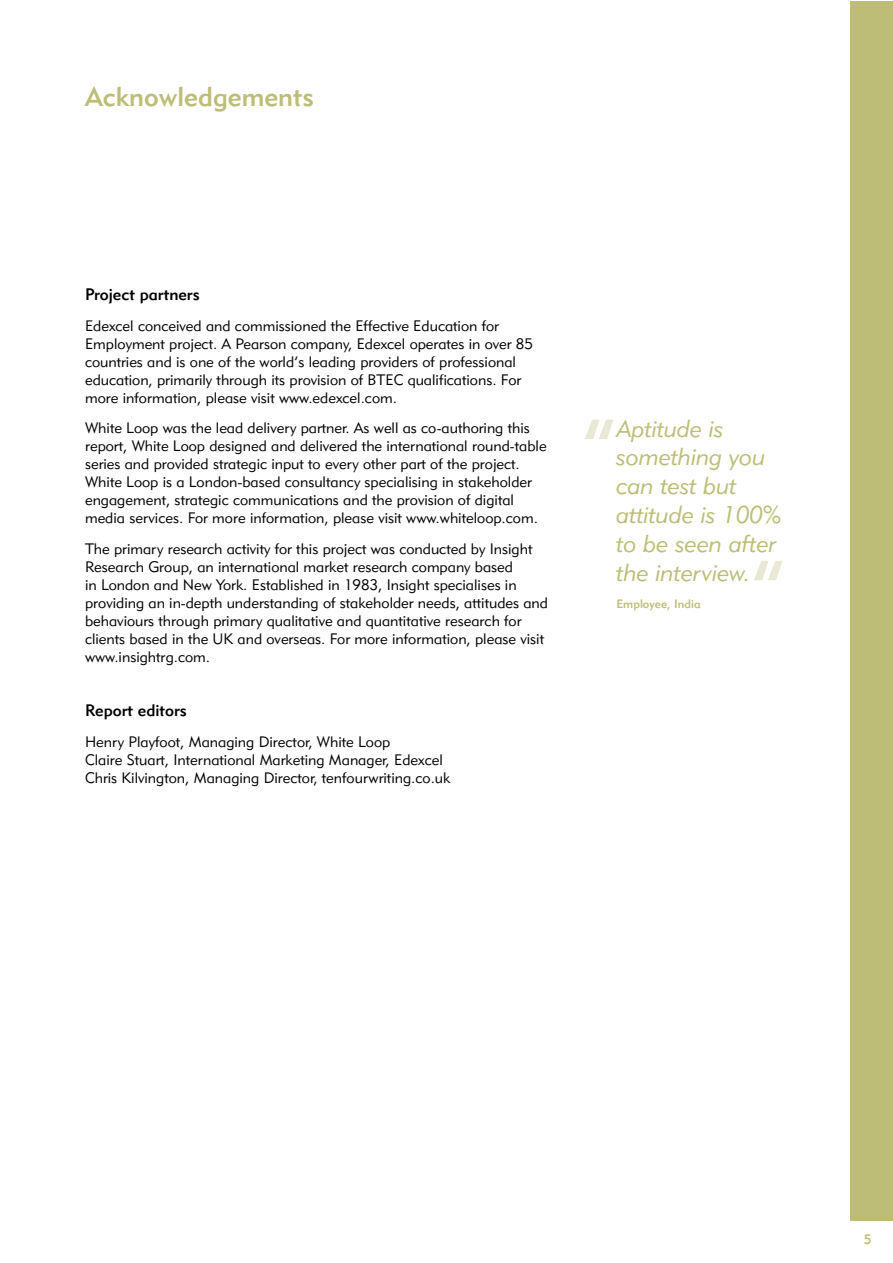
<style>
.page{position:relative;width:893px;height:1263px;background:#fff}
.page>*{position:absolute;margin:0;border:0;box-sizing:border-box;transform-origin:0 0}
.t1{font:27px "Geometric 415 BT Medium A";color:#bdbd77}
.t2{font:24px/28.8px "Geometric 415 BT Lite Italic A";color:#bdbd77}
.t3{font:16.5px "Geometric 415 BT Medium A";color:#000}
.t4{font:15px/18px "Geometric 415 BT Lite A";color:#000}
.t5{font:13.5px "Geometric 415 BT Medium A";color:#bdbd77}
.t6{font:12px "Geometric 415 BT Medium A";color:#bdbd77}
</style>
<div class="page">
<div style="left:850px;top:1px;width:42px;height:1219px;background:#bdbd77"></div>
<svg style="left:585px;top:420px;width:28px;height:19px"></svg>
<svg style="left:754px;top:561px;width:28px;height:19px"></svg>
<h1 class="t1" style="left:85px;top:80px;width:231px">Acknowledgements</h1>
<p class="t3" style="left:85px;top:284px;width:116px">Project partners</p>
<p class="t4" style="left:85px;top:316px;width:449px">Edexcel conceived and commissioned the Effective Education for Employment project. A Pearson company, Edexcel operates in over 85 countries and is one of the world’s leading providers of professional education, primarily through its provision of BTEC qualifications. For more information, please visit www.edexcel.com.</p>
<p class="t4" style="left:85px;top:419px;width:463px">White Loop was the lead delivery partner. As well as co-authoring this report, White Loop designed and delivered the international round-table series and provided strategic input to every other part of the project.<br>White Loop is a London-based consultancy specialising in stakeholder engagement, strategic communications and the provision of digital media services. For more information, please visit www.whiteloop.com.</p>
<p class="t4" style="left:85px;top:540px;width:465px">The primary research activity for this project was conducted by Insight Research Group, an international market research company based<br>in London and New York. Established in 1983, Insight specialises in providing an in-depth understanding of stakeholder needs, attitudes and behaviours through primary qualitative and quantitative research for clients based in the UK and overseas. For more information, please visit www.insightrg.com.</p>
<p class="t3" style="left:85px;top:700px;width:104px">Report editors</p>
<p class="t4" style="left:85px;top:732px;width:367px">Henry Playfoot, Managing Director, White Loop<br>Claire Stuart, International Marketing Manager, Edexcel<br>Chris Kilvington, Managing Director, tenfourwriting.co.uk</p>
<h2 class="t2" style="left:617px;top:413px;width:166px">Aptitude is something you can test but attitude is 100% to be seen after the interview.</h2>
<p class="t6" style="left:617px;top:596px;width:86px">Employee, India</p>
<p class="t5" style="left:864px;top:1230px;width:9px">5</p>
</div>
